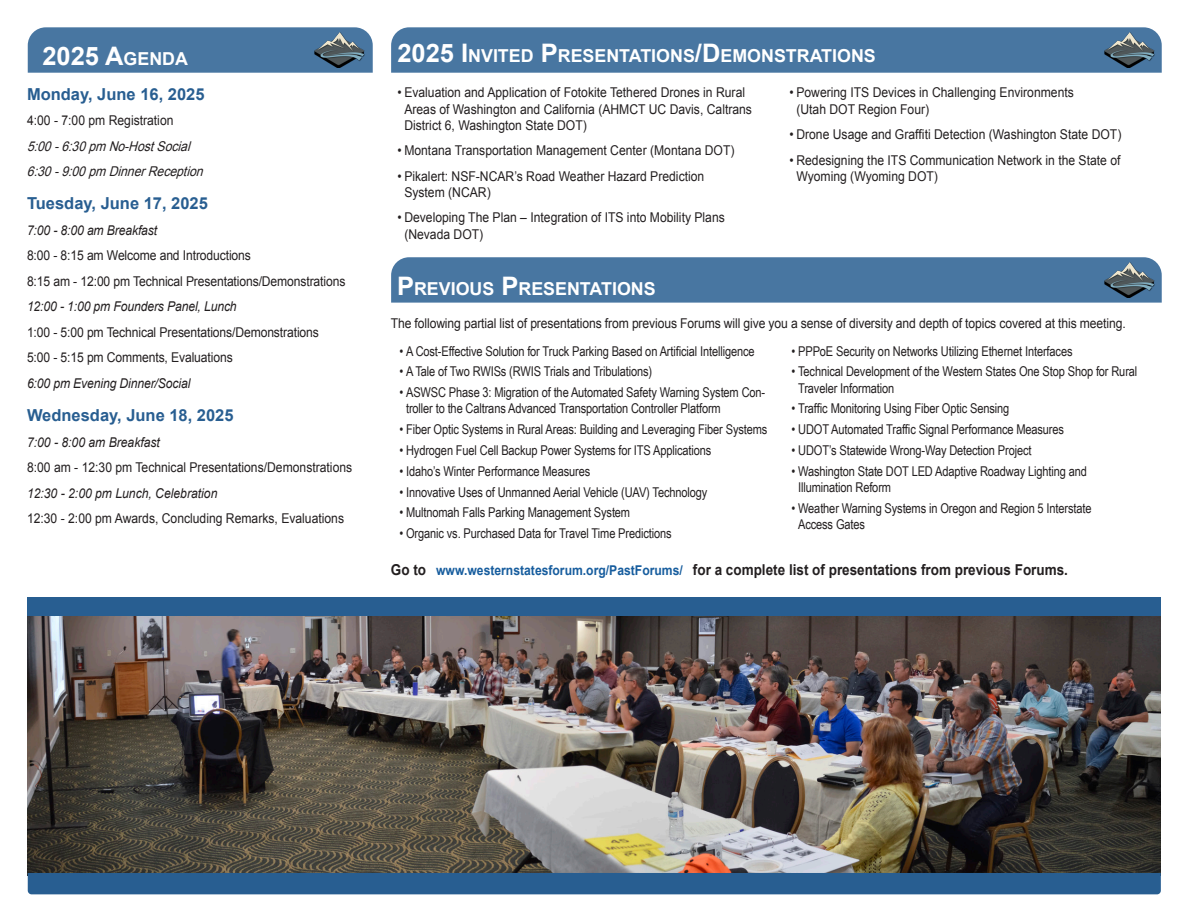
<style>
.page{position:relative;width:1188px;height:918px;background:#fff}
.page>*{position:absolute;margin:0;border:0;box-sizing:border-box;transform-origin:0 0}
.t1{font:700 25.5px "Arial";color:#fff}
.t2{font:700 17.85px "Arial";color:#fff}
.t3{font:700 16.5px "Arial";color:#285e91}
.Body{font:700 15px "Arial";color:#231f20;scale:.9 1}
.t4{font:13.5px/16.2px "Arial Narrow";letter-spacing:-.01em;color:#231f20}
.Adenda_List{font:13.5px/16.2px "Arial";color:#231f20;scale:.9 1}
.Adenda_List-2{font:italic 13.5px "Arial";letter-spacing:-.01em;color:#231f20;scale:.9 1}
.Adenda_List-3{font:italic 13.5px "Arial";color:#231f20;scale:.9 1}
.s1{font-size:17.85px}
.s2{font-size:25.5px}
.s3{font-size:13.5px;color:#175d9e}
</style>
<div class="page">
<img style="left:28px;top:616px;width:1133px;height:257px">
<div style="left:28px;top:598px;width:1133px;height:18px;background:#285e91"></div>
<div style="left:28px;top:873px;width:1133px;height:21px;background:#285e91"></div>
<div style="left:28px;top:27px;width:345px;height:46px;background:#4876a1"></div>
<div style="left:391px;top:27px;width:771px;height:46px;background:#4876a1"></div>
<div style="left:391px;top:257px;width:771px;height:46px;background:#4876a1"></div>
<img style="left:311px;top:32px;width:54px;height:36px">
<img style="left:1102px;top:32px;width:54px;height:36px">
<img style="left:1102px;top:262px;width:54px;height:36px">
<h1 class="t1" style="left:42px;top:39px;width:147px">2025 A<span class="s1">GENDA</span></h1>
<h1 class="t3" style="left:27px;top:83px;width:179px">Monday, June 16, 2025</h1>
<p class="Adenda_List" style="left:27px;top:112px;width:164px">4:00 - 7:00 pm Registration</p>
<p class="Adenda_List-3" style="left:27px;top:137px;width:188px">5:00-6:30pm No-HostSocial</p>
<p class="Adenda_List-3" style="left:27px;top:162px;width:202px">6:30-9:00pm DinnerReception</p>
<h2 class="t3" style="left:27px;top:193px;width:182px">Tuesday, June 17, 2025</h2>
<p class="Adenda_List-2" style="left:27px;top:221px;width:146px">7:00 - 8:00 am Breakfast</p>
<p class="Adenda_List" style="left:27px;top:248px;width:250px">8:00 - 8:15 am Welcome and Introductions</p>
<p class="Adenda_List" style="left:27px;top:273px;width:355px">8:15 am - 12:00 pm Technical Presentations/Demonstrations</p>
<p class="Adenda_List-2" style="left:27px;top:298px;width:235px">12:00 - 1:00 pm Founders Panel, Lunch</p>
<p class="Adenda_List" style="left:27px;top:324px;width:326px">1:00 - 5:00 pm Technical Presentations/Demonstrations</p>
<p class="Adenda_List" style="left:27px;top:350px;width:230px">5:00 - 5:15 pm Comments, Evaluations</p>
<p class="Adenda_List-2" style="left:27px;top:374px;width:183px">6:00 pm Evening Dinner/Social</p>
<h3 class="t3" style="left:27px;top:404px;width:208px">Wednesday, June 18, 2025</h3>
<p class="Adenda_List-2" style="left:27px;top:433px;width:149px">7:00 - 8:00 am Breakfast</p>
<p class="Adenda_List" style="left:27px;top:459px;width:363px">8:00 am - 12:30 pm Technical Presentations/Demonstrations</p>
<p class="Adenda_List-2" style="left:27px;top:484px;width:213px">12:30 - 2:00 pm Lunch, Celebration</p>
<p class="Adenda_List" style="left:27px;top:510px;width:354px">12:30 - 2:00 pm Awards, Concluding Remarks, Evaluations</p>
<h1 class="t2" style="left:397px;top:44px;width:480px"><span class="s2">2025 I</span>NVITED <span class="s2">P</span>RESENTATIONS<span class="s2">/D</span> EMONSTRATIONS</h1>
<p class="Adenda_List" style="left:404px;top:85px;width:388px;text-indent:-7px">• Evaluation and Application of Fotokite Tethered Drones in Rural<br>Areas of Washington and California (AHMCT UC Davis, Caltrans<br>District 6, Washington State DOT)</p>
<p class="Adenda_List" style="left:398px;top:143px;width:376px">• Montana Transportation Management Center (Montana DOT)</p>
<p class="Adenda_List" style="left:404px;top:168px;width:335px;text-indent:-7px">• Pikalert: NSF-NCAR’s Road Weather Hazard Prediction<br>System (NCAR)</p>
<p class="Adenda_List" style="left:404px;top:210px;width:358px;text-indent:-7px">• Developing The Plan – Integration of ITS into Mobility Plans (Nevada DOT)</p>
<p class="Adenda_List" style="left:796px;top:85px;width:310px;text-indent:-7px">• Powering ITS Devices in Challenging Environments (Utah DOT Region Four)</p>
<p class="Adenda_List" style="left:790px;top:126px;width:370px">• Drone Usage and Graffiti Detection (Washington State DOT)</p>
<p class="Adenda_List" style="left:796px;top:152px;width:362px;text-indent:-7px">• Redesigning the ITS Communication Network in the State of<br>Wyoming (Wyoming DOT)</p>
<h1 class="t2" style="left:397px;top:277px;width:260px"><span class="s2">P</span>REVIOUS <span class="s2">P</span>RESENTATIONS</h1>
<p class="Adenda_List" style="left:391px;top:316px;width:818px">The following partial list of presentations from previous Forums will give you a sense of diversity and depth of topics covered at this meeting.</p>
<p class="t4" style="left:399px;top:342px;width:357px">• A Cost-Effective Solution for Truck Parking Based on Artificial Intelligence</p>
<p class="t4" style="left:399px;top:363px;width:254px">• A Tale of Two RWISs (RWIS Trials and Tribulations)</p>
<p class="t4" style="left:406px;top:384px;width:361px;text-indent:-7px">• ASWSC Phase 3: Migration of the Automated Safety Warning System Con&shy;troller to the Caltrans Advanced Transportation Controller Platform</p>
<p class="t4" style="left:399px;top:421px;width:370px">• Fiber Optic Systems in Rural Areas: Building and Leveraging Fiber Systems</p>
<p class="t4" style="left:399px;top:442px;width:313px">• Hydrogen Fuel Cell Backup Power Systems for ITS Applications</p>
<p class="t4" style="left:399px;top:462px;width:192px">• Idaho’s Winter Performance Measures</p>
<p class="t4" style="left:399px;top:483px;width:310px">• Innovative Uses of Unmanned Aerial Vehicle (UAV) Technology</p>
<p class="t4" style="left:399px;top:504px;width:232px">• Multnomah Falls Parking Management System</p>
<p class="t4" style="left:399px;top:525px;width:274px">• Organic vs. Purchased Data for Travel Time Predictions</p>
<p class="t4" style="left:791px;top:342px;width:283px">• PPPoE Security on Networks Utilizing Ethernet Interfaces</p>
<p class="t4" style="left:798px;top:363px;width:341px;text-indent:-7px">• Technical Development of the Western States One Stop Shop for Rural<br>Traveler Information</p>
<p class="t4" style="left:791px;top:400px;width:219px">• Traffic Monitoring Using Fiber Optic Sensing</p>
<p class="t4" style="left:791px;top:421px;width:274px">• UDOT Automated Traffic Signal Performance Measures</p>
<p class="t4" style="left:791px;top:442px;width:242px">• UDOT’s Statewide Wrong-Way Detection Project</p>
<p class="t4" style="left:798px;top:462px;width:290px;text-indent:-7px">• Washington State DOT LED Adaptive Roadway Lighting and<br>Illumination Reform</p>
<p class="t4" style="left:798px;top:499px;width:295px;text-indent:-7px">• Weather Warning Systems in Oregon and Region 5 Interstate<br>Access Gates</p>
<p class="Body" style="left:391px;top:560px;width:754px">Go to <span class="s3">www.westernstatesforum.org/PastForums/</span> for a complete list of presentations from previous Forums.</p>
</div>
